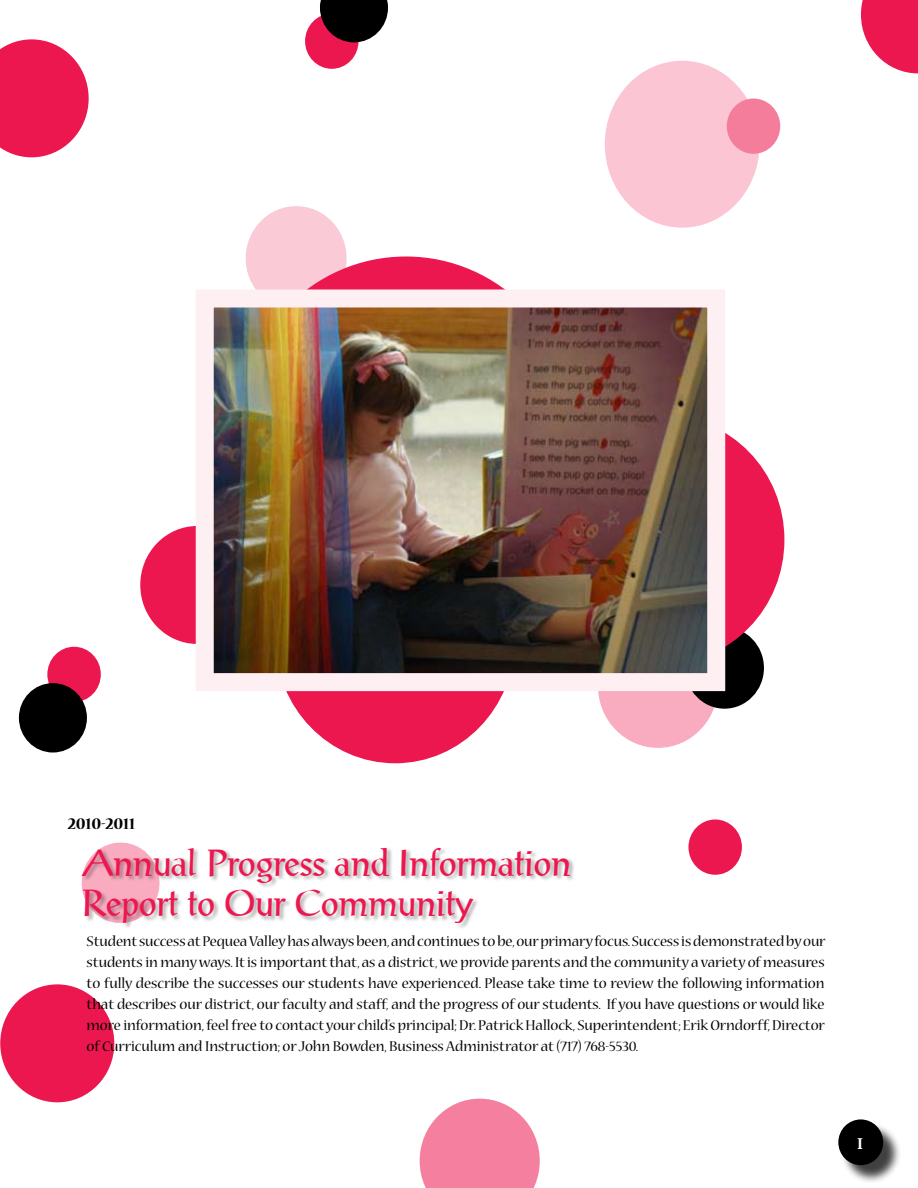
<style>
.page{position:relative;width:918px;height:1188px;background:#fff}
.page>*{position:absolute;margin:0;border:0;box-sizing:border-box;transform-origin:0 0}
.t1{font:37.5px/40.5px "Prose Antique Plain";letter-spacing:-.01em;color:#ed174f}
.t2{font:700 18px "Nueva Std";letter-spacing:-.005em;color:#000}
.t3{font:15.75px/21px "Nueva Std";letter-spacing:-.005em;color:#000;text-align:justify}
.t4{font:600 15px "Lucida Bright";color:#fff}
</style>
<div class="page">
<svg style="left:420px;top:1099px;width:120px;height:89px;background:#f692ad"></svg>
<div style="left:598px;top:624px;width:120px;height:124px;background:#f9abc0;border-radius:50%"></div>
<div style="left:246px;top:206px;width:101px;height:104px;background:#fbcad7;border-radius:50%"></div>
<svg style="left:81px;top:842px;width:79px;height:82px"></svg>
<div style="left:685px;top:627px;width:79px;height:82px;background:#000;border-radius:50%"></div>
<div style="left:0;top:984px;width:114px;height:118px;background:#ed174f;border-radius:50%"></div>
<div style="left:140px;top:526px;width:114px;height:118px;background:#ed174f;border-radius:50%"></div>
<div style="left:275px;top:516px;width:240px;height:247px;background:#ed174f;border-radius:50%"></div>
<div style="left:545px;top:416px;width:239px;height:248px;background:#ed174f;border-radius:50%"></div>
<div style="left:236px;top:256px;width:340px;height:351px;background:#ed174f;border-radius:50%"></div>
<svg style="left:0;top:39px;width:89px;height:118px"></svg>
<svg style="left:861px;top:0;width:57px;height:73px"></svg>
<div style="left:47px;top:647px;width:54px;height:55px;background:#ed174f;border-radius:50%"></div>
<div style="left:305px;top:14px;width:54px;height:55px;background:#ed174f;border-radius:50%"></div>
<div style="left:688px;top:819px;width:54px;height:56px;background:#ed174f;border-radius:50%"></div>
<img style="left:215px;top:309px;width:491px;height:363px">
<div style="left:196px;top:290px;width:529px;height:401px;border:18px solid #feeff3"></div>
<div style="left:605px;top:61px;width:155px;height:167px;background:#fbc5d3;border-radius:50%"></div>
<div style="left:727px;top:99px;width:53px;height:55px;background:#f57d9c;border-radius:50%"></div>
<div style="left:82px;top:848px;width:494px;height:82px;background:#000;opacity:.3"></div>
<div style="left:19px;top:683px;width:68px;height:70px;background:#000;border-radius:50%"></div>
<svg style="left:320px;top:0;width:68px;height:42px"></svg>
<div style="left:841px;top:1122px;width:60px;height:61px;background:#000;opacity:.75"></div>
<div style="left:838px;top:1119px;width:45px;height:46px;background:#000;border-radius:50%"></div>
<p class="t2" style="left:68px;top:815px;width:69px">2010-2011</p>
<h1 class="t1" style="left:82px;top:842px;width:491px">Annual Progress and Information<br>Report to Our Community</h1>
<p class="t3" style="left:87px;top:932px;width:740px">Student success at Pequea Valley has always been, and continues to be, our primary focus. Success is demonstrated by our students in many ways. It is important that, as a district, we provide parents and the community a variety of measures to fully describe the successes our students have experienced. Please take time to review the following information that describes our district, our faculty and staff, and the progress of our students. If you have questions or would like more information, feel free to contact your child’s principal; Dr. Patrick Hallock, Superintendent; Erik Orndorff, Director of Curriculum and Instruction; or John Bowden, Business Administrator at (717) 768-5530.</p>
<p class="t4" style="left:858px;top:1135px;width:7px">I</p>
</div>
